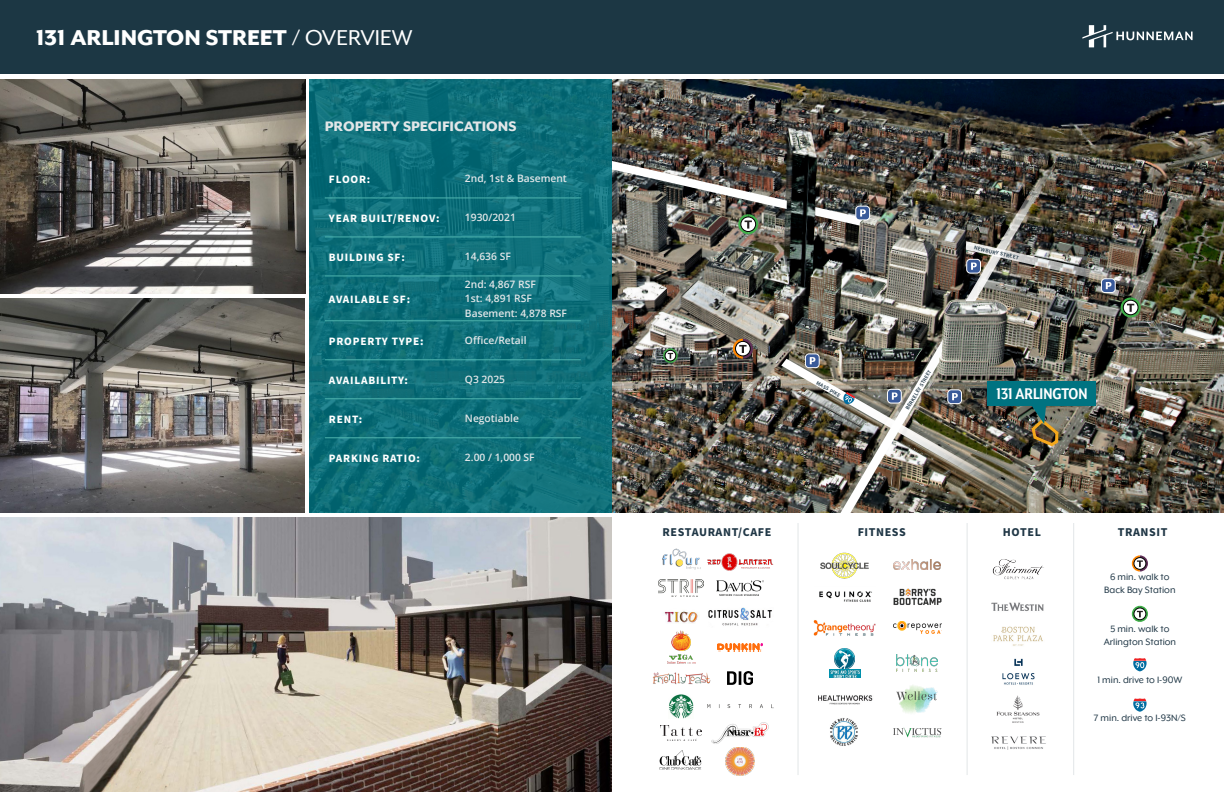
<style>
.page{position:relative;width:1224px;height:792px;background:#fff}
.page>*{position:absolute;margin:0;border:0;box-sizing:border-box;transform-origin:0 0}
.t1{font:800 25px "Mr Eaves XL Mod OT";color:#fff}
.t2{font:700 18px "Mr Eaves XL Mod Nar OT";color:#fff}
.t3{font:800 16px "Mr Eaves XL Mod OT";color:#e2e6e8}
.t4{font:700 12px "Source Sans Pro";letter-spacing:.05em;color:#203746}
.t5{font:700 11.3px "Source Sans Pro";letter-spacing:.07em;color:#fff}
.t6{font:10.7px "Mr Eaves XL Mod OT";color:#203746}
.t7{font:600 10.3px "Open Sans";color:#e2e6e8}
.t8{font:600 5.6px "Source Sans Pro";color:#203746}
.s1{font-weight:400}
.s2{font-size:5.3px}
</style>
<div class="page">
<img style="left:612px;top:79px;width:612px;height:434px">
<svg style="left:310px;top:79px;width:302px;height:434px;background:#0e6f79"></svg>
<div style="left:0;top:0;width:1224px;height:73px;background:#1c3744"></div>
<img style="left:0;top:298px;width:305px;height:215px">
<img style="left:0;top:79px;width:306px;height:214px">
<img style="left:0;top:518px;width:612px;height:274px">
<img style="left:662px;top:548px;width:38px;height:21px">
<img style="left:707px;top:554px;width:67px;height:16px">
<img style="left:659px;top:580px;width:45px;height:17px">
<img style="left:669px;top:694px;width:25px;height:25px">
<img style="left:708px;top:607px;width:64px;height:19px">
<img style="left:728px;top:672px;width:24px;height:13px">
<img style="left:659px;top:751px;width:43px;height:19px">
<img style="left:716px;top:581px;width:48px;height:15px">
<img style="left:661px;top:725px;width:41px;height:15px">
<img style="left:664px;top:611px;width:36px;height:13px">
<img style="left:726px;top:747px;width:28px;height:28px">
<img style="left:668px;top:631px;width:27px;height:32px">
<img style="left:653px;top:672px;width:58px;height:13px">
<img style="left:707px;top:704px;width:67px;height:5px">
<img style="left:718px;top:643px;width:44px;height:9px">
<img style="left:712px;top:722px;width:56px;height:22px">
<img style="left:820px;top:552px;width:49px;height:27px">
<img style="left:894px;top:560px;width:47px;height:10px">
<img style="left:894px;top:588px;width:47px;height:17px">
<img style="left:813px;top:620px;width:63px;height:16px">
<img style="left:819px;top:591px;width:53px;height:11px">
<img style="left:893px;top:727px;width:49px;height:11px">
<img style="left:818px;top:695px;width:55px;height:10px">
<img style="left:894px;top:621px;width:47px;height:13px">
<img style="left:897px;top:655px;width:41px;height:16px">
<img style="left:830px;top:718px;width:28px;height:28px">
<img style="left:896px;top:685px;width:42px;height:28px">
<svg style="left:829px;top:670px;width:31px;height:8px"></svg>
<img style="left:830px;top:670px;width:29px;height:7px">
<img style="left:835px;top:648px;width:20px;height:21px">
<img style="left:1002px;top:658px;width:33px;height:27px">
<img style="left:992px;top:559px;width:52px;height:21px">
<img style="left:993px;top:626px;width:50px;height:20px">
<img style="left:991px;top:602px;width:53px;height:9px">
<img style="left:996px;top:696px;width:44px;height:27px">
<img style="left:991px;top:736px;width:55px;height:14px">
<svg style="left:1133px;top:698px;width:14px;height:14px"></svg>
<svg style="left:1133px;top:658px;width:14px;height:13px"></svg>
<svg style="left:1132px;top:606px;width:16px;height:16px"></svg>
<svg style="left:1132px;top:555px;width:16px;height:17px"></svg>
<hr style="left:325px;top:198px;width:136px;height:1px;background:#50b5af">
<hr style="left:461px;top:198px;width:120px;height:1px;background:#50b5af">
<hr style="left:325px;top:237px;width:136px;height:1px;background:#50b5af">
<hr style="left:461px;top:237px;width:120px;height:1px;background:#50b5af">
<hr style="left:325px;top:276px;width:136px;height:1px;background:#50b5af">
<hr style="left:461px;top:276px;width:120px;height:1px;background:#50b5af">
<hr style="left:325px;top:321px;width:136px;height:1px;background:#50b5af">
<hr style="left:461px;top:321px;width:120px;height:1px;background:#50b5af">
<hr style="left:325px;top:360px;width:136px;height:1px;background:#50b5af">
<hr style="left:461px;top:360px;width:120px;height:1px;background:#50b5af">
<hr style="left:325px;top:399px;width:136px;height:1px;background:#50b5af">
<hr style="left:461px;top:399px;width:120px;height:1px;background:#50b5af">
<hr style="left:325px;top:438px;width:136px;height:1px;background:#50b5af">
<hr style="left:461px;top:438px;width:120px;height:1px;background:#50b5af">
<img style="left:840px;top:290px;width:205px;height:223px">
<img style="left:612px;top:161px;width:535px;height:129px">
<img style="left:785px;top:126px;width:33px;height:170px">
<img style="left:939px;top:301px;width:78px;height:80px">
<img style="left:860px;top:202px;width:108px;height:88px">
<svg style="left:663px;top:348px;width:15px;height:15px"></svg>
<svg style="left:1121px;top:297px;width:20px;height:20px"></svg>
<svg style="left:738px;top:214px;width:20px;height:20px"></svg>
<svg style="left:733px;top:339px;width:20px;height:20px"></svg>
<div style="left:805px;top:354px;width:14px;height:14px;background:#395a99;border-radius:4px"></div>
<div style="left:805px;top:353px;width:15px;height:15px;border:1px solid #fff;border-radius:4px"></div>
<svg style="left:1101px;top:279px;width:14px;height:14px"></svg>
<div style="left:1101px;top:278px;width:15px;height:15px;border:1px solid #fff;border-radius:4px"></div>
<svg style="left:1106px;top:282px;width:5px;height:7px"></svg>
<div style="left:967px;top:259px;width:14px;height:14px;background:#395a99;border-radius:4px"></div>
<div style="left:966px;top:259px;width:15px;height:15px;border:1px solid #fff;border-radius:4px"></div>
<svg style="left:971px;top:263px;width:6px;height:7px"></svg>
<div style="left:856px;top:206px;width:14px;height:14px;background:#395a99;border-radius:4px"></div>
<div style="left:855px;top:206px;width:15px;height:14px;border:1px solid #fff;border-radius:4px"></div>
<svg style="left:860px;top:209px;width:6px;height:8px"></svg>
<img style="left:781px;top:357px;width:210px;height:126px">
<div style="left:988px;top:381px;width:108px;height:25px;background:#007381"></div>
<svg style="left:1030px;top:406px;width:30px;height:42px"></svg>
<hr style="left:798px;top:523px;width:1px;height:252px;background:#e2e6e8">
<hr style="left:967px;top:523px;width:1px;height:252px;background:#e2e6e8">
<hr style="left:1073px;top:523px;width:1px;height:252px;background:#e2e6e8">
<svg style="left:1082px;top:25px;width:111px;height:22px"></svg>
<p class="t1" style="left:36px;top:24px;width:378px">131 ARLINGTON STREET / <span class="s1">OVERVIEW</span></p>
<p class="t3" style="left:325px;top:117px;width:193px">PROPERTY SPECIFICATIONS</p>
<p class="t5" style="left:329px;top:171px;width:43px">FLOOR:</p>
<p class="t7" style="left:465px;top:172px;width:104px">2nd, 1st &amp; Basement</p>
<p class="t5" style="left:329px;top:210px;width:112px">YEAR BUILT/RENOV:</p>
<p class="t7" style="left:465px;top:211px;width:52px">1930/2021</p>
<p class="t5" style="left:329px;top:249px;width:77px">BUILDING SF:</p>
<p class="t7" style="left:465px;top:250px;width:47px">14,636 SF</p>
<p class="t5" style="left:329px;top:291px;width:83px">AVAILABLE SF:</p>
<p class="t7" style="left:465px;top:277px;width:72px">2nd: 4,867 RSF</p>
<p class="t7" style="left:465px;top:291px;width:68px">1st: 4,891 RSF</p>
<p class="t7" style="left:465px;top:306px;width:104px">Basement: 4,878 RSF</p>
<p class="t5" style="left:329px;top:333px;width:96px">PROPERTY TYPE:</p>
<p class="t7" style="left:465px;top:333px;width:63px">Office/Retail</p>
<p class="t5" style="left:329px;top:372px;width:81px">AVAILABILITY:</p>
<p class="t7" style="left:465px;top:372px;width:42px">Q3 2025</p>
<p class="t5" style="left:329px;top:411px;width:35px">RENT:</p>
<p class="t7" style="left:465px;top:411px;width:56px">Negotiable</p>
<p class="t5" style="left:329px;top:450px;width:93px">PARKING RATIO:</p>
<p class="t7" style="left:465px;top:450px;width:71px">2.00 / 1,000 SF</p>
<p class="t8" style="left:819px;top:379px;width:28px;rotate:30deg">MASS PIKE</p>
<p class="t8" style="left:975px;top:244px;width:47px;rotate:13deg">NEWBURY STREET</p>
<p class="t8" style="left:904px;top:407px;width:47px;rotate:-59deg">BERKELEY <span class="s2">STREET</span></p>
<p class="t2" style="left:996px;top:384px;width:93px">131 ARLINGTON</p>
<p class="t4" style="left:663px;top:524px;width:110px">RESTAURANT/CAFE</p>
<p class="t4" style="left:858px;top:524px;width:50px">FITNESS</p>
<p class="t4" style="left:1003px;top:524px;width:39px">HOTEL</p>
<p class="t4" style="left:1118px;top:524px;width:51px">TRANSIT</p>
<p class="t6" style="left:1110px;top:571px;width:61px">6 min. walk to</p>
<p class="t6" style="left:1104px;top:584px;width:73px">Back Bay Station</p>
<p class="t6" style="left:1110px;top:623px;width:60px">5 min. walk to</p>
<p class="t6" style="left:1104px;top:636px;width:74px">Arlington Station</p>
<p class="t6" style="left:1097px;top:674px;width:86px">1 min. drive to I-90W</p>
<p class="t6" style="left:1094px;top:712px;width:93px">7 min. drive to I-93N/S</p>
</div>
